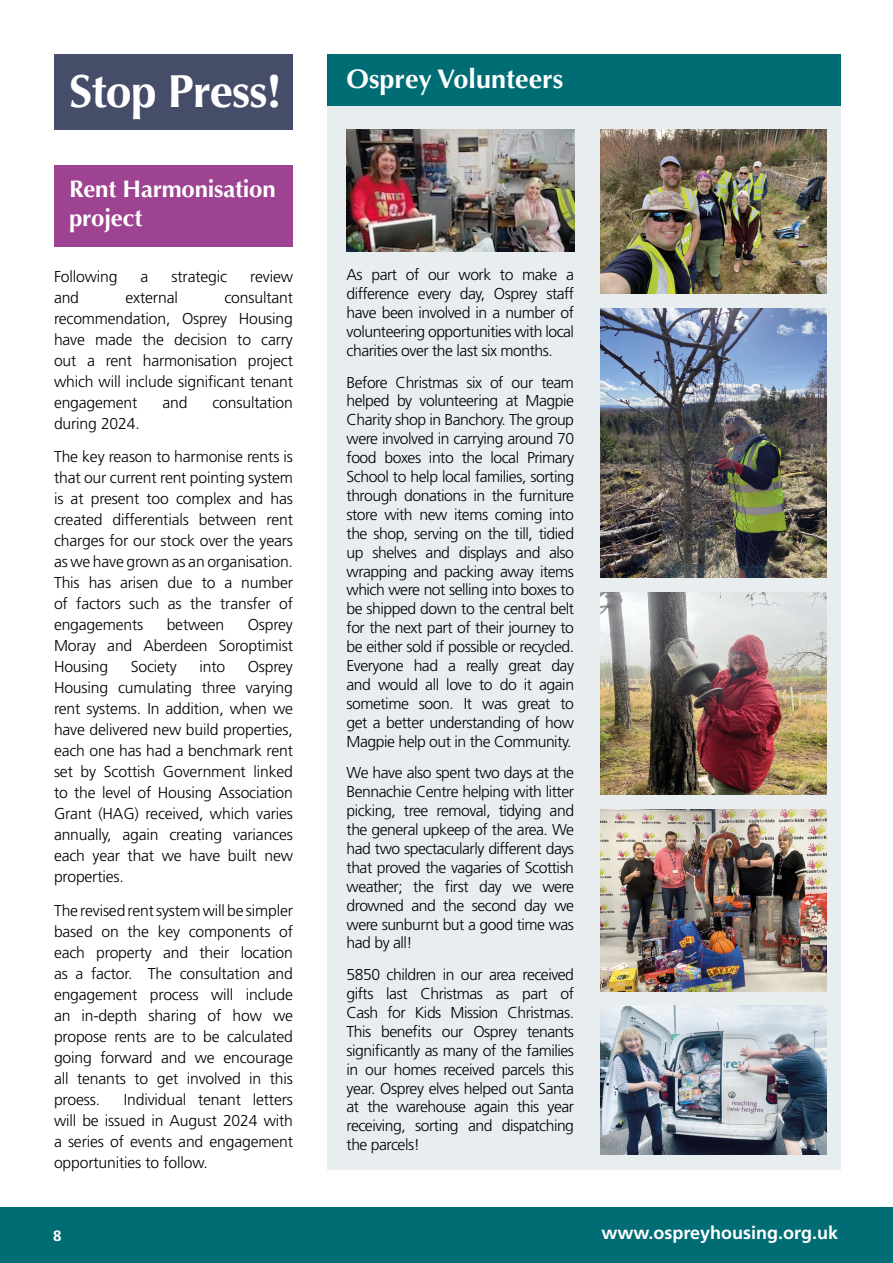
<style>
.page{position:relative;width:893px;height:1263px;background:#fff}
.page>*{position:absolute;margin:0;border:0;box-sizing:border-box;transform-origin:0 0}
.t1{font:700 46.5px "Optima";letter-spacing:-.02em;color:#fff}
.t2{font:700 27px "Optima";color:#fff}
.t3{font:700 24px/28.8px "Optima";letter-spacing:-.01em;color:#fff}
.t4{font:700 18px "Frutiger";color:#fff}
.t5{font:300 15.75px/18.9px "Frutiger";letter-spacing:-.01em;color:#000;text-align:justify}
.t6{font:700 15px "Frutiger";color:#fff}
</style>
<div class="page">
<div style="left:327px;top:104px;width:513px;height:1065px;background:#e8eef0"></div>
<div style="left:0;top:1207px;width:893px;height:56px;background:#006d75"></div>
<div style="left:327px;top:54px;width:513px;height:51px;background:#006d75"></div>
<img style="left:600px;top:129px;width:226px;height:165px">
<img style="left:600px;top:309px;width:226px;height:269px">
<img style="left:600px;top:593px;width:226px;height:202px">
<img style="left:600px;top:1005px;width:226px;height:149px">
<img style="left:600px;top:810px;width:226px;height:181px">
<img style="left:347px;top:129px;width:227px;height:123px">
<div style="left:54px;top:165px;width:239px;height:82px;background:#9d4392"></div>
<div style="left:54px;top:54px;width:239px;height:75px;background:#454d69"></div>
<h1 class="t1" style="left:69px;top:64px;width:214px">Stop Press!</h1>
<h3 class="t3" style="left:69px;top:175px;width:208px">Rent Harmonisation project</h3>
<p class="t5" style="left:54px;top:267px;width:65px">Following</p>
<p class="t5" style="left:141px;top:267px;width:9px">a</p>
<p class="t5" style="left:172px;top:267px;width:57px">strategic</p>
<p class="t5" style="left:250px;top:267px;width:44px">review</p>
<p class="t5" style="left:54px;top:288px;width:27px">and</p>
<p class="t5" style="left:125px;top:288px;width:54px">external</p>
<p class="t5" style="left:54px;top:287px;width:240px;line-height:21px;text-indent:170px">consultant recommendation, Osprey Housing have made the decision to carry out a rent harmonisation project which will include significant tenant engagement</p>
<p class="t5" style="left:162px;top:393px;width:27px">and</p>
<p class="t5" style="left:212px;top:393px;width:82px">consultation</p>
<p class="t5" style="left:54px;top:406px;width:240px;line-height:33.8px">during 2024.<br>The key reason to harmonise rents is</p>
<p class="t5" style="left:54px;top:467px;width:240px;line-height:21px">that our current rent pointing system is at present too complex and has created differentials between rent charges for our stock over the years as we have grown as an organisation.<br>This has arisen due to a number of factors such as the transfer of engagements</p>
<p class="t5" style="left:167px;top:615px;width:59px">between</p>
<p class="t5" style="left:54px;top:614px;width:240px;line-height:21px;text-indent:194px">Osprey Moray and Aberdeen Soroptimist Housing</p>
<p class="t5" style="left:131px;top:657px;width:48px">Society</p>
<p class="t5" style="left:199px;top:657px;width:27px">into</p>
<p class="t5" style="left:54px;top:656px;width:240px;line-height:21px;text-indent:194px">Osprey Housing cumulating three varying rent systems. In addition, when we have delivered new build properties, each one has had a benchmark rent set by Scottish Government linked to the level of Housing Association Grant (HAG) received, which varies annually, again creating variances each year that we have built new properties.</p>
<p class="t5" style="left:54px;top:900px;width:240px;line-height:21px">The revised rent system will be simpler based on the key components of each property and their location as a factor. The consultation and engagement process will include an in-depth sharing of how we propose rents are to be calculated going forward and we encourage all tenants to get involved in this proess.</p>
<p class="t5" style="left:54px;top:1089px;width:240px;line-height:21px;text-indent:70px">Individual tenant letters will be issued in August 2024 with a series of events and engagement opportunities to follow.</p>
<h2 class="t2" style="left:347px;top:63px;width:218px">Osprey Volunteers</h2>
<p class="t5" style="left:347px;top:265px;width:229px">As part of our work to make a difference every day, Osprey staff have been involved in a number of volunteering opportunities with local charities over the last six months.</p>
<p class="t5" style="left:347px;top:373px;width:229px">Before Christmas six of our team helped by volunteering at Magpie Charity shop in Banchory. The group were involved in carrying around 70 food boxes into the local Primary School to help local families, sorting through donations in the furniture store with new items coming into the shop, serving on the till, tidied up shelves and displays and also wrapping and packing away items which were not selling into boxes to be shipped down to the central belt for the next part of their journey to be either sold if possible or recycled.<br>Everyone had a really great day and would all love to do it again sometime soon. It was great to get a better understanding of how Magpie help out in the Community.</p>
<p class="t5" style="left:347px;top:763px;width:229px">We have also spent two days at the Bennachie Centre helping with litter picking, tree removal, tidying and the general upkeep of the area. We had two spectacularly different days that proved the vagaries of Scottish weather; the first day we were drowned and the second day we were sunburnt but a good time was had by all!</p>
<p class="t5" style="left:347px;top:965px;width:229px">5850 children in our area received gifts last Christmas as part of Cash for Kids Mission Christmas.<br>This benefits our Osprey tenants significantly as many of the families in our homes received parcels this year. Osprey elves helped out Santa at the warehouse again this year receiving, sorting and dispatching the parcels!</p>
<p class="t6" style="left:53px;top:1226px;width:10px">8</p>
<p class="t4" style="left:602px;top:1222px;width:238px">www.ospreyhousing.org.uk</p>
</div>
